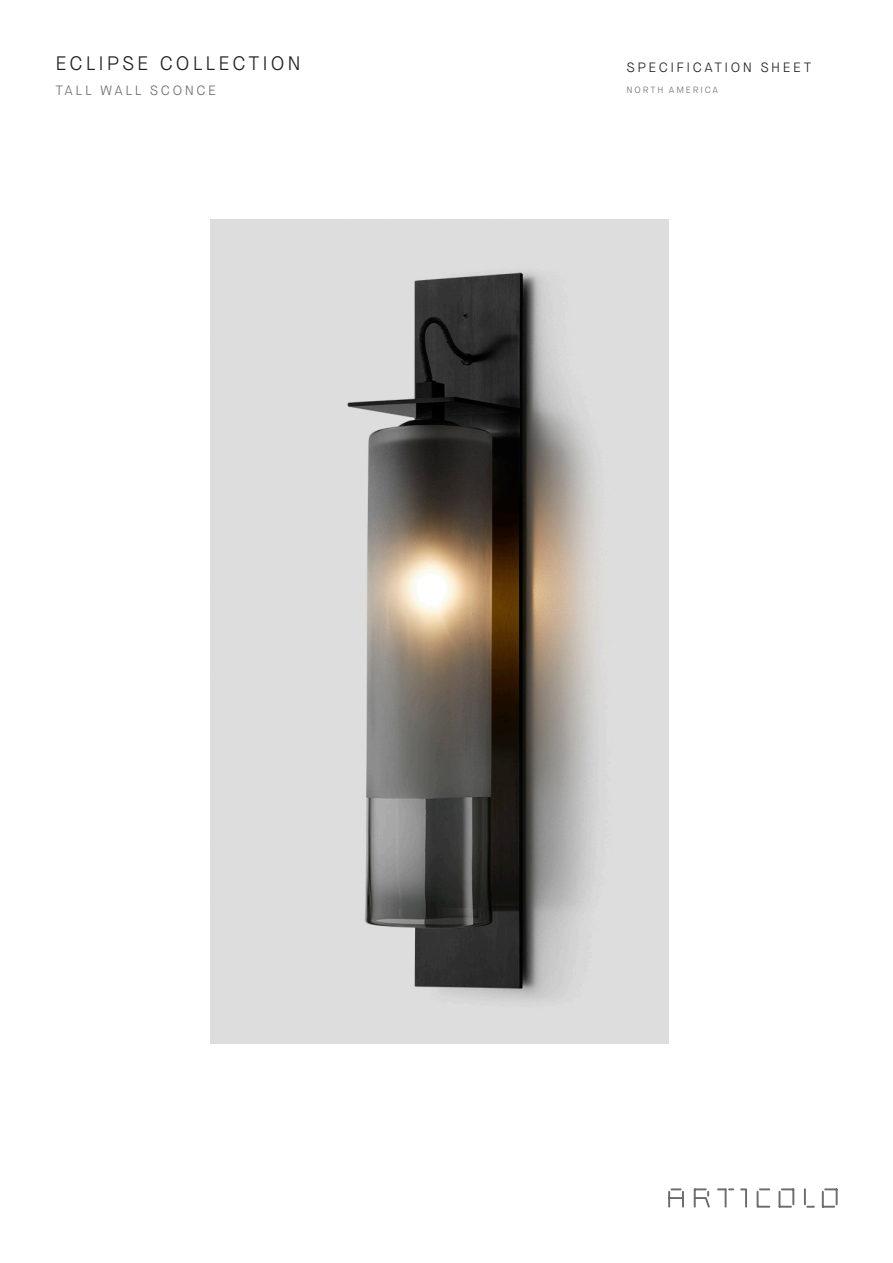
<style>
.page{position:relative;width:893px;height:1263px;background:#fff}
.page>*{position:absolute;margin:0;border:0;box-sizing:border-box;transform-origin:0 0}
.t1{font:300 19.5px "Maison Neue";letter-spacing:.15em;color:#231f20}
.t2{font:300 13.5px "Maison Neue";letter-spacing:.185em;color:#231f20}
.t3{font:300 13.5px "Maison Neue";letter-spacing:.19em;color:#6c6d70}
.t4{font:300 9px "Maison Neue";letter-spacing:.205em;color:#6c6d70}
</style>
<div class="page">
<svg style="left:668px;top:1188px;width:170px;height:20px"></svg>
<img style="left:211px;top:220px;width:457px;height:823px">
<p class="t1" style="left:55px;top:51px;width:247px">ECLIPSE COLLECTION</p>
<p class="t3" style="left:55px;top:82px;width:162px">TALL WALL SCONCE</p>
<p class="t2" style="left:627px;top:59px;width:186px">SPECIFICATION SHEET</p>
<p class="t4" style="left:627px;top:84px;width:93px">NORTH AMERICA</p>
</div>
